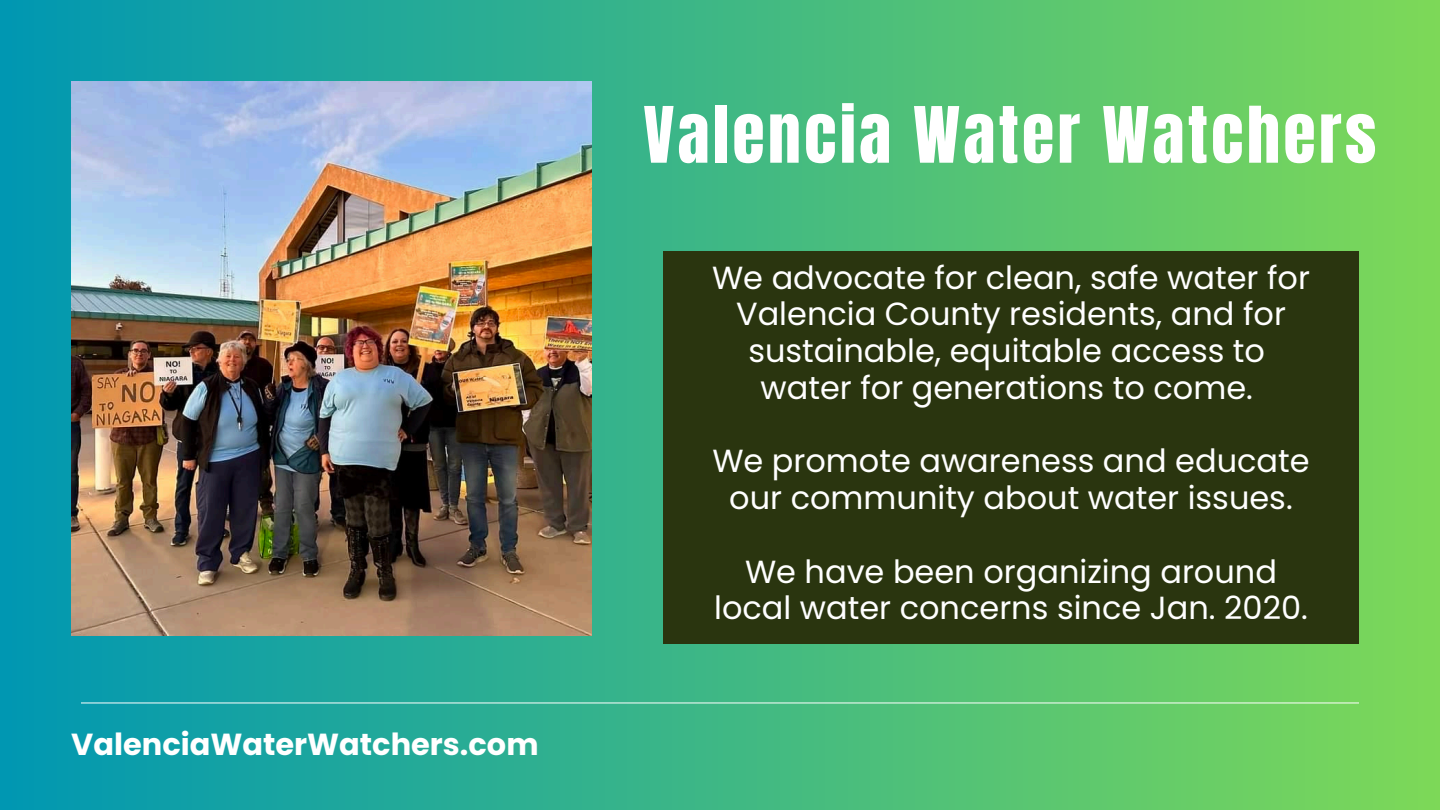
<style>
.page{position:relative;width:1440px;height:810px;background:#fff}
.page>*{position:absolute;margin:0;border:0;box-sizing:border-box;transform-origin:0 0}
.t1{font:66px "Anton";letter-spacing:.05em;color:#fff}
.t2{font:32px/36.8px "Poppins";color:#fff;text-align:center}
.t3{font:700 30.4px "Poppins";color:#fff}
</style>
<div class="page">
<div style="left:0;top:0;width:1440px;height:810px;background:linear-gradient(to right,#0197b3,#7dd958)"></div>
<div style="left:663px;top:251px;width:696px;height:393px;background:#2a350f"></div>
<img style="left:71px;top:81px;width:520px;height:555px">
<hr style="left:81px;top:703px;width:1278px;height:1px;background:#fff">
<p class="t3" style="left:71px;top:723px;width:469px">ValenciaWaterWatchers.com</p>
<h1 class="t1" style="left:643px;top:88px;width:734px">Valencia Water Watchers</h1>
<p class="t2" style="left:712px;top:259px;width:599px">We advocate for clean, safe water for<br>Valencia County residents, and for sustainable, equitable access to</p>
<p class="t2" style="left:761px;top:369px;width:494px">water for generations to come.</p>
<p class="t2" style="left:712px;top:443px;width:599px">We promote awareness and educate</p>
<p class="t2" style="left:729px;top:480px;width:565px">our community about water issues.</p>
<p class="t2" style="left:745px;top:553px;width:534px">We have been organizing around</p>
<p class="t2" style="left:714px;top:590px;width:595px">local water concerns since Jan. 2020.</p>
</div>
